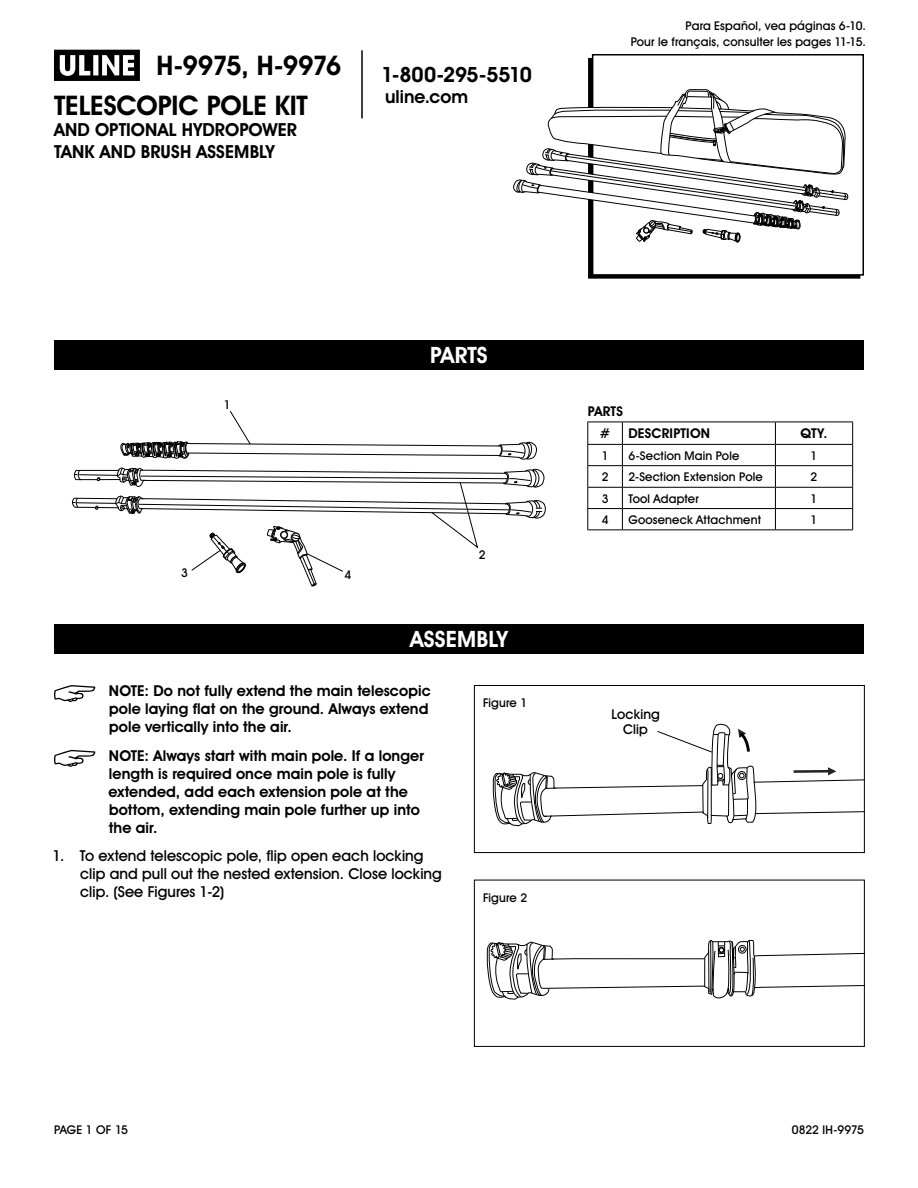
<style>
.page{position:relative;width:918px;height:1188px;background:#fff}
.page>*{position:absolute;margin:0;border:0;box-sizing:border-box;transform-origin:0 0}
.t1{font:700 27px/39.9px "Uline Two Knine";letter-spacing:-.01em;color:#000}
.t2{font:700 22.5px "Uline Two Knine";letter-spacing:.005em;color:#fff}
.t3{font:700 21px "Uline Two Knine";letter-spacing:-.02em;color:#000}
.t4{font:700 18px/21.6px "Uline Two Knine";letter-spacing:.005em;color:#000}
.t5{font:700 15px/18px "Uline Two Knine";letter-spacing:.005em;color:#000}
.t6{font:15px/18px "Uline Two Knine";letter-spacing:.005em;color:#000}
.t7{font:700 13.5px/22.5px "Uline Two Knine";letter-spacing:.015em;color:#000;text-align:center}
.t8{font:13.5px/15px "Uline Two Knine";letter-spacing:.01em;color:#000;text-align:center}
.t9{font:12px/16.8px "Uline Two Knine";letter-spacing:.015em;color:#000;text-align:right}
.t10{font:12px "Uline Two Knine";letter-spacing:-.005em;color:#000}
</style>
<div class="page">
<hr style="left:361px;top:50px;width:2px;height:68px;background:#000">
<svg style="left:54px;top:50px;width:86px;height:31px"></svg>
<div style="left:592px;top:54px;width:272px;height:222px;border:2px solid #000"></div>
<div style="left:54px;top:340px;width:810px;height:30px;background:#000"></div>
<div style="left:54px;top:624px;width:810px;height:30px;background:#000"></div>
<hr style="left:587px;top:422px;width:35px;height:1px;background:#000">
<hr style="left:622px;top:422px;width:153px;height:1px;background:#000">
<hr style="left:775px;top:422px;width:78px;height:1px;background:#000">
<hr style="left:587px;top:465px;width:35px;height:1px;background:#000">
<hr style="left:622px;top:465px;width:153px;height:1px;background:#000">
<hr style="left:775px;top:465px;width:78px;height:1px;background:#000">
<hr style="left:587px;top:487px;width:35px;height:1px;background:#000">
<hr style="left:622px;top:487px;width:153px;height:1px;background:#000">
<hr style="left:775px;top:487px;width:78px;height:1px;background:#000">
<hr style="left:587px;top:508px;width:35px;height:1px;background:#000">
<svg style="left:587px;top:422px;width:1px;height:107px"></svg>
<hr style="left:622px;top:508px;width:153px;height:1px;background:#000">
<svg style="left:622px;top:422px;width:1px;height:107px"></svg>
<hr style="left:775px;top:508px;width:78px;height:1px;background:#000">
<svg style="left:775px;top:422px;width:1px;height:107px"></svg>
<svg style="left:852px;top:422px;width:1px;height:107px"></svg>
<hr style="left:587px;top:529px;width:35px;height:1px;background:#000">
<hr style="left:622px;top:529px;width:153px;height:1px;background:#000">
<hr style="left:775px;top:529px;width:78px;height:1px;background:#000">
<hr style="left:587px;top:444px;width:35px;height:1px;background:#000">
<hr style="left:622px;top:444px;width:153px;height:1px;background:#000">
<hr style="left:775px;top:444px;width:78px;height:1px;background:#000">
<div style="left:474px;top:685px;width:391px;height:168px;border:1px solid #000"></div>
<svg style="left:492px;top:723px;width:372px;height:114px"></svg>
<svg style="left:487px;top:939px;width:376px;height:61px"></svg>
<div style="left:474px;top:880px;width:391px;height:167px;border:1px solid #000"></div>
<svg style="left:54px;top:685px;width:41px;height:17px"></svg>
<svg style="left:54px;top:750px;width:41px;height:17px"></svg>
<svg style="left:72px;top:411px;width:474px;height:176px"></svg>
<svg style="left:514px;top:89px;width:334px;height:153px"></svg>
<h1 class="t1" style="left:54px;top:45px;width:289px;text-indent:103px">H-9975, H-9976<br>TELESCOPIC POLE KIT</h1>
<p class="t4" style="left:54px;top:119px;width:245px">AND OPTIONAL HYDROPOWER<br>TANK AND BRUSH ASSEMBLY</p>
<h3 class="t3" style="left:381px;top:62px;width:152px">1-800-295-5510</h3>
<p class="t4" style="left:385px;top:86px;width:84px">uline.com</p>
<p class="t9" style="left:631px;top:17px;width:237px">Para Español, vea páginas 6-10.<br>Pour le français, consulter les pages 11-15.</p>
<p class="t9" style="left:224px;top:396px;width:8px">1</p>
<p class="t9" style="left:181px;top:565px;width:8px">3</p>
<p class="t9" style="left:344px;top:566px;width:8px">4</p>
<h2 class="t2" style="left:430px;top:342px;width:59px">PARTS</h2>
<p class="t9" style="left:479px;top:547px;width:8px">2</p>
<h2 class="t2" style="left:410px;top:626px;width:99px">ASSEMBLY</h2>
<p class="t5" style="left:109px;top:681px;width:323px">NOTE: Do not fully extend the main telescopic pole laying flat on the ground. Always extend pole vertically into the air.</p>
<p class="t5" style="left:108px;top:746px;width:317px">NOTE: Always start with main pole. If a longer length is required once main pole is fully extended, add each extension pole at the bottom, extending main pole further up into the air.</p>
<p class="t6" style="left:80px;top:847px;width:363px;text-indent:-28px">1. To extend telescopic pole, flip open each locking clip and pull out the nested extension. Close locking clip. (See Figures 1-2)</p>
<p class="t9" style="left:483px;top:695px;width:46px">Figure 1</p>
<p class="t9" style="left:483px;top:889px;width:46px">Figure 2</p>
<p class="t7" style="left:588px;top:400px;width:37px">PARTS #</p>
<p class="t7" style="left:628px;top:422px;width:83px">DESCRIPTION</p>
<p class="t7" style="left:801px;top:422px;width:28px">QTY.</p>
<p class="t9" style="left:602px;top:447px;width:8px">1</p>
<p class="t9" style="left:628px;top:447px;width:113px">6-Section Main Pole</p>
<p class="t9" style="left:811px;top:447px;width:8px">1</p>
<p class="t9" style="left:602px;top:468px;width:8px">2</p>
<p class="t9" style="left:628px;top:468px;width:136px">2-Section Extension Pole</p>
<p class="t9" style="left:811px;top:468px;width:8px">2</p>
<p class="t9" style="left:602px;top:490px;width:8px">3</p>
<p class="t9" style="left:628px;top:490px;width:72px">Tool Adapter</p>
<p class="t9" style="left:811px;top:490px;width:8px">1</p>
<p class="t9" style="left:602px;top:511px;width:8px">4</p>
<p class="t9" style="left:628px;top:511px;width:134px">Gooseneck Attachment</p>
<p class="t9" style="left:811px;top:511px;width:8px">1</p>
<p class="t8" style="left:612px;top:707px;width:50px">Locking<br>Clip</p>
<p class="t9" style="left:54px;top:1121px;width:76px">PAGE 1 OF 15</p>
<p class="t10" style="left:792px;top:1122px;width:74px">0822 IH-9975</p>
</div>
